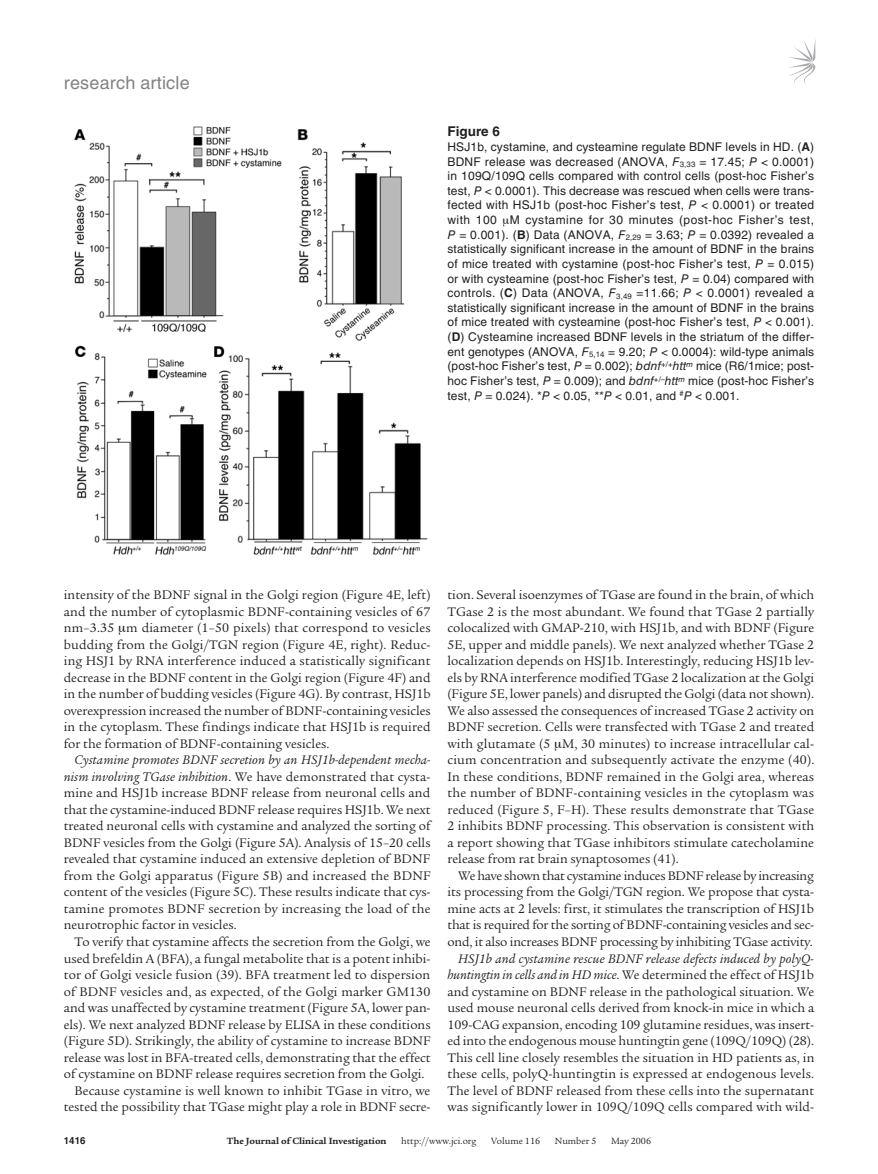
<style>
.page{position:relative;width:878px;height:1174px;background:#fff}
.page>*{position:absolute;margin:0;border:0;box-sizing:border-box;transform-origin:0 0}
.t1{font:18px "Helvetica LT Std";letter-spacing:.01em;color:#808285}
.t2{font:13.5px/16.5px "Legacy Serif Std";color:#231f20;text-align:justify}
.t3{font:700 13.5px "Helvetica LT Std";color:#231f20}
.t4{font:12px/14.7px "Helvetica LT Std";letter-spacing:.01em;color:#231f20;text-align:justify}
.t5{font:9.75px "Legacy Serif Std";color:#231f20}
.t6{font:700 9.75px "Legacy Serif Std";color:#231f20}
.t7{font:700 9.75px "Helvetica LT Std";color:#231f20}
.s1{font-weight:700}
.s2{font-style:italic}
</style>
<div class="page">
<svg style="left:789px;top:41px;width:26px;height:44px"></svg>
<img style="left:74px;top:126px;width:354px;height:429px">
<h1 class="t1" style="left:64px;top:72px;width:127px">research article</h1>
<p class="t3" style="left:447px;top:123px;width:54px">Figure 6</p>
<p class="t4" style="left:447px;top:139px;width:368px">HSJ1b, cystamine, and cysteamine regulate BDNF levels in HD. (<span class="s1">A</span>)<br>BDNF release was decreased (ANOVA, <span class="s2">F</span><sub>3,33</sub> = 17.45; <span class="s2">P</span> &lt; 0.0001) in 109Q/109Q cells compared with control cells (post-hoc Fisher’s test, <span class="s2">P</span> &lt; 0.0001). This decrease was rescued when cells were trans&shy;fected with HSJ1b (post-hoc Fisher’s test, <span class="s2">P</span> &lt; 0.0001) or treated with 100 M cystamine for 30 minutes (post-hoc Fisher’s test, <span class="s2">P</span> = 0.001). (<span class="s1">B</span>) Data (ANOVA, <span class="s2">F</span><sub>2,29</sub> = 3.63; <span class="s2">P</span> = 0.0392) revealed a statistically significant increase in the amount of BDNF in the brains of mice treated with cystamine (post-hoc Fisher’s test, <span class="s2">P</span> = 0.015) or with cysteamine (post-hoc Fisher’s test, <span class="s2">P</span> = 0.04) compared with controls. (<span class="s1">C</span>) Data (ANOVA, <span class="s2">F</span><sub>3,49</sub> =11.66; <span class="s2">P</span> &lt; 0.0001) revealed a statistically significant increase in the amount of BDNF in the brains of mice treated with cysteamine (post-hoc Fisher’s test, <span class="s2">P</span> &lt; 0.001). (<span class="s1">D</span>) Cysteamine increased BDNF levels in the striatum of the differ&shy;ent genotypes (ANOVA, <span class="s2">F</span><sub>5,14</sub> = 9.20; <span class="s2">P</span> &lt; 0.0004): wild-type animals (post-hoc Fisher’s test, <span class="s2">P</span> = 0.002); <span class="s2">bdnf</span><sup>+/+</sup><span class="s2">htt</span><sup>m</sup> mice (R6/1mice; post&shy;hoc Fisher’s test, <span class="s2">P</span> = 0.009); and <span class="s2">bdnf</span><sup>+/–</sup><span class="s2">htt</span><sup>m</sup> mice (post-hoc Fisher’s test, <span class="s2">P</span> = 0.024). *<span class="s2">P</span> &lt; 0.05, <span class="s2">**P</span> &lt; 0.01, and <sup>#</sup><span class="s2">P</span> &lt; 0.001.</p>
<p class="t2" style="left:64px;top:587px;width:368px">intensity of the BDNF signal in the Golgi region (Figure 4E, left) and the number of cytoplasmic BDNF-containing vesicles of 67 nm–3.35 m diameter (1–50 pixels) that correspond to vesicles budding from the Golgi/TGN region (Figure 4E, right). Reduc&shy;ing HSJ1 by RNA interference induced a statistically significant decrease in the BDNF content in the Golgi region (Figure 4F) and in the number of budding vesicles (Figure 4G). By contrast, HSJ1b overexpression increased the number of BDNF-containing vesicles in the cytoplasm. These findings indicate that HSJ1b is required for the formation of BDNF-containing vesicles.</p>
<p class="t2" style="left:64px;top:752px;width:368px;text-indent:11px"><span class="s2">Cystamine promotes BDNF secretion by an HSJ1b-dependent mecha&shy;nism involving TGase inhibition</span>. We have demonstrated that cysta&shy;mine and HSJ1b increase BDNF release from neuronal cells and that the cystamine-induced BDNF release requires HSJ1b. We next treated neuronal cells with cystamine and analyzed the sorting of BDNF vesicles from the Golgi (Figure 5A). Analysis of 15–20 cells revealed that cystamine induced an extensive depletion of BDNF from the Golgi apparatus (Figure 5B) and increased the BDNF content of the vesicles (Figure 5C). These results indicate that cys&shy;tamine promotes BDNF secretion by increasing the load of the neurotrophic factor in vesicles.</p>
<p class="t2" style="left:74px;top:933px;width:358px">To verify that cystamine affects the secretion from the Golgi, we</p>
<p class="t2" style="left:64px;top:950px;width:368px">used brefeldin A (BFA), a fungal metabolite that is a potent inhibi-</p>
<p class="t2" style="left:64px;top:966px;width:368px">tor of Golgi vesicle fusion (39). BFA treatment led to dispersion</p>
<p class="t2" style="left:64px;top:983px;width:368px">of BDNF vesicles and, as expected, of the Golgi marker GM130</p>
<p class="t2" style="left:64px;top:999px;width:368px">and was unaffected by cystamine treatment (Figure 5A, lower pan-</p>
<p class="t2" style="left:64px;top:1016px;width:368px">els). We next analyzed BDNF release by ELISA in these conditions</p>
<p class="t2" style="left:64px;top:1032px;width:368px">(Figure 5D). Strikingly, the ability of cystamine to increase BDNF</p>
<p class="t2" style="left:64px;top:1049px;width:368px">release was lost in BFA-treated cells, demonstrating that the effect</p>
<p class="t2" style="left:64px;top:1065px;width:362px">of cystamine on BDNF release requires secretion from the Golgi.</p>
<p class="t2" style="left:74px;top:1082px;width:357px">Because cystamine is well known to inhibit TGase in vitro, we</p>
<p class="t2" style="left:64px;top:1098px;width:368px">tested the possibility that TGase might play a role in BDNF secre-</p>
<p class="t2" style="left:447px;top:587px;width:368px">tion. Several isoenzymes of TGase are found in the brain, of which TGase 2 is the most abundant. We found that TGase 2 partially colocalized with GMAP-210, with HSJ1b, and with BDNF (Figure 5E, upper and middle panels). We next analyzed whether TGase 2 localization depends on HSJ1b. Interestingly, reducing HSJ1b lev&shy;els by RNA interference modified TGase 2 localization at the Golgi (Figure 5E, lower panels) and disrupted the Golgi (data not shown).<br>We also assessed the consequences of increased TGase 2 activity on BDNF secretion. Cells were transfected with TGase 2 and treated with glutamate (5 M, 30 minutes) to increase intracellular cal&shy;cium concentration and subsequently activate the enzyme (40).<br>In these conditions, BDNF remained in the Golgi area, whereas the number of BDNF-containing vesicles in the cytoplasm was reduced (Figure 5, F–H). These results demonstrate that TGase 2 inhibits BDNF processing. This observation is consistent with a report showing that TGase inhibitors stimulate catecholamine release from rat brain synaptosomes (41).</p>
<p class="t2" style="left:447px;top:867px;width:368px;text-indent:11px">We have shown that cystamine induces BDNF release by increasing its processing from the Golgi/TGN region. We propose that cysta&shy;mine acts at 2 levels: first, it stimulates the transcription of HSJ1b that is required for the sorting of BDNF-containing vesicles and sec&shy;ond, it also increases BDNF processing by inhibiting TGase activity.</p>
<p class="t2" style="left:447px;top:950px;width:368px;text-indent:11px"><span class="s2">HSJ1b and cystamine rescue BDNF release defects induced by polyQ&shy;huntingtin in cells and in HD mice</span>. We determined the effect of HSJ1b and cystamine on BDNF release in the pathological situation. We used mouse neuronal cells derived from knock-in mice in which a 109-CAG expansion, encoding 109 glutamine residues, was insert&shy;ed into the endogenous mouse huntingtin gene (109Q/109Q) (28).<br>This cell line closely resembles the situation in HD patients as, in these cells, polyQ-huntingtin is expressed at endogenous levels.<br>The level of BDNF released from these cells into the supernatant was significantly lower in 109Q/109Q cells compared with wild-</p>
<p class="t7" style="left:64px;top:1134px;width:23px">1416</p>
<p class="t6" style="left:227px;top:1135px;width:161px">The Journal of Clinical Investigation</p>
<p class="t5" style="left:401px;top:1135px;width:77px">http://www.jci.org</p>
<p class="t5" style="left:491px;top:1135px;width:50px">Volume 116</p>
<p class="t5" style="left:555px;top:1135px;width:43px">Number 5</p>
<p class="t5" style="left:611px;top:1135px;width:41px">May 2006</p>
</div>
